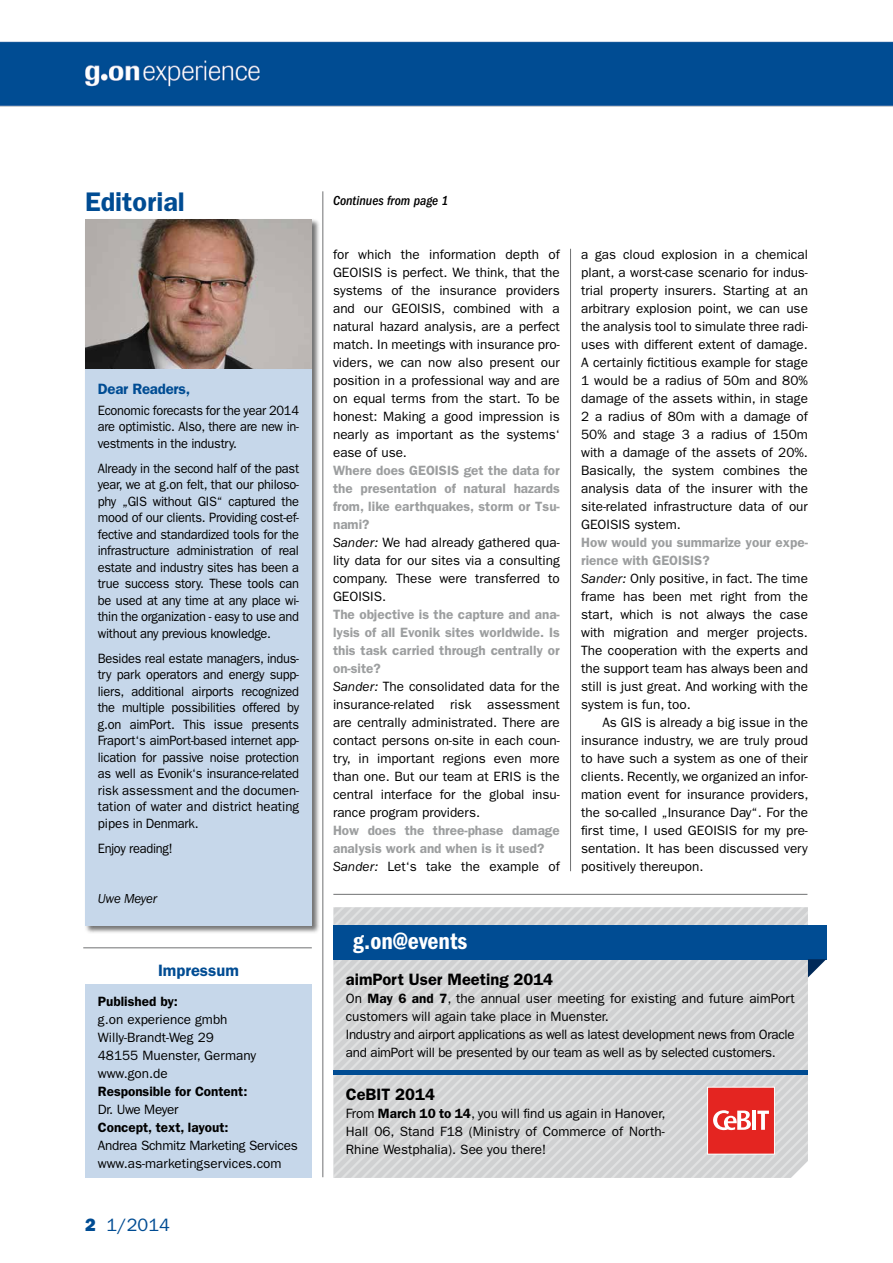
<style>
.page{position:relative;width:893px;height:1263px;background:#fff}
.page>*{position:absolute;margin:0;border:0;box-sizing:border-box;transform-origin:0 0}
.t1{font:600 27px "Franklin Gothic LT";color:#004c93}
.t2{font:600 condensed 24px "Franklin Gothic LT";color:#fff}
.t3{font:18px "Franklin Gothic LT";color:#004c93}
.t4{font:600 16.5px "Franklin Gothic LT";color:#000}
.t5{font:600 16.5px "Franklin Gothic LT";color:#004c93}
.t6{font:600 15px "Franklin Gothic LT";letter-spacing:-.015em;color:#004c93}
.t7{font:13.5px/18px "Franklin Gothic LT";color:#000;text-align:justify}
.t8{font:13.5px/16.5px "Franklin Gothic LT";color:#000;text-align:justify;scale:.95 1}
.t9{font:13.5px/18px "Franklin Gothic LT";letter-spacing:-.02em;color:#000}
.t10{font:600 13.5px/18px "Franklin Gothic LT";color:#9c9e9f}
.t11{font:600 13.5px "Franklin Gothic LT";color:#000}
.t12{font:italic 500 condensed 13.5px "Franklin Gothic LT";color:#000}
.t13{font:13.5px "Franklin Gothic LT";letter-spacing:-.02em;color:#000;scale:.95 1}
.t14{font:italic 13.5px "Franklin Gothic LT";letter-spacing:-.015em;color:#000;scale:.96 1}
.s1{font-weight:800}
.s2{font-weight:400;font-style:italic;color:#000}
.s3{font-weight:400;color:#000}
.s4{font-weight:600;color:#9c9e9f}
.s5{font-style:italic}
.s6{font-weight:600}
</style>
<div class="page">
<div style="left:85px;top:219px;width:236px;height:715px;background:#000;opacity:.55"></div>
<div style="left:85px;top:219px;width:227px;height:706px;background:#c6d7ea"></div>
<img style="left:85px;top:219px;width:227px;height:150px">
<hr style="left:322px;top:191px;width:1px;height:986px;background:#707172">
<div style="left:85px;top:985px;width:227px;height:193px;background:#c6d7ea"></div>
<hr style="left:83px;top:947px;width:229px;height:1px;background:#707172">
<hr style="left:333px;top:894px;width:474px;height:1px;background:#707172">
<hr style="left:570px;top:249px;width:1px;height:622px;background:#707172">
<svg style="left:333px;top:907px;width:493px;height:271px;background:#b7bdc9"></svg>
<div style="left:707px;top:1087px;width:68px;height:67px;border:1px solid #fff"></div>
<img style="left:0;top:41px;width:893px;height:66px">
<h1 class="t1" style="left:85px;top:186px;width:101px">Editorial</h1>
<p class="t6" style="left:98px;top:380px;width:94px">Dear Readers,</p>
<p class="t8" style="left:98px;top:402px;width:213px">Economic forecasts for the year 2014 are optimistic. Also, there are new in&shy;vestments in the industry.</p>
<p class="t8" style="left:98px;top:460px;width:213px">Already in the second half of the past year, we at g.on felt, that our philoso&shy;phy „GIS without GIS“ captured the mood of our clients. Providing cost-ef&shy;fective and standardized tools for the infrastructure administration of real estate and industry sites has been a true success story. These tools can be used at any time at any place wi&shy;thin the organization - easy to use and without any previous knowledge.</p>
<p class="t8" style="left:98px;top:650px;width:213px">Besides real estate managers, indus&shy;try park operators and energy supp&shy;liers, additional airports recognized the multiple possibilities offered by g.on aimPort. This issue presents Fraport‘s aimPort-based internet app&shy;lication for passive noise protection as well as Evonik‘s insurance-related risk assessment and the documen&shy;tation of water and district heating pipes in Denmark.</p>
<p class="t13" style="left:98px;top:840px;width:80px">Enjoy reading!</p>
<p class="t14" style="left:98px;top:891px;width:63px">Uwe Meyer</p>
<p class="t5" style="left:158px;top:960px;width:82px">Impressum</p>
<p class="t11" style="left:98px;top:994px;width:82px">Published by:</p>
<p class="t7" style="left:98px;top:1011px;width:160px;text-align:left">g.on experience gmbh<br>Willy-Brandt-Weg 29<br>48155 Muenster, Germany www.gon.de</p>
<p class="t11" style="left:98px;top:1084px;width:151px">Responsible for Content:</p>
<p class="t9" style="left:98px;top:1101px;width:82px">Dr. Uwe Meyer</p>
<p class="t11" style="left:98px;top:1120px;width:132px">Concept, text, layout:</p>
<p class="t9" style="left:98px;top:1137px;width:201px">Andrea Schmitz Marketing Services www.as-marketingservices.com</p>
<h3 class="t3" style="left:85px;top:1215px;width:86px"><span class="s1">2</span> 1/2014</h3>
<p class="t12" style="left:333px;top:193px;width:117px">Continues from page 1</p>
<p class="t7" style="left:333px;top:246px;width:228px">for which the information depth of GEOISIS is perfect. We think, that the systems of the insurance providers and our GEOISIS, combined with a natural hazard analysis, are a perfect match. In meetings with insurance pro&shy;viders, we can now also present our position in a professional way and are on equal terms from the start. To be honest: Making a good impression is nearly as important as the systems‘ ease of use.</p>
<p class="t10" style="left:333px;top:461px;width:228px">Where does GEOISIS get the data for the presentation of natural hazards from, like earthquakes, storm or Tsu&shy;nami?<br><span class="s2">Sander:</span> <span class="s3">We had already gathered qua&shy;lity data for our sites via a consulting company. These were transferred to<br>GEOISIS.</span></p>
<p class="t7" style="left:333px;top:606px;width:228px;text-align:left"><span class="s4">The objective is the capture and ana&shy;lysis of all Evonik sites worldwide. Is this task carried through centrally or on-site?<br></span><span class="s5">Sander:</span> The consolidated data for the insurance-related risk assessment are centrally administrated. There are contact persons on-site in each coun&shy;try, in important regions even more than one. But our team at ERIS is the central interface for the global insu&shy;rance program providers.</p>
<p class="t10" style="left:333px;top:821px;width:228px">How does the three-phase damage analysis work and when is it used?<br><span class="s2">Sander:</span> <span class="s3">Let‘s take the example of</span></p>
<p class="t7" style="left:581px;top:245px;width:228px">a gas cloud explosion in a chemical plant, a worst-case scenario for indus&shy;trial property insurers. Starting at an arbitrary explosion point, we can use the analysis tool to simulate three radi&shy;uses with different extent of damage.<br>A certainly fictitious example for stage 1 would be a radius of 50m and 80% damage of the assets within, in stage 2 a radius of 80m with a damage of 50% and stage 3 a radius of 150m with a damage of the assets of 20%.<br>Basically, the system combines the analysis data of the insurer with the site-related infrastructure data of our GEOISIS system.</p>
<p class="t7" style="left:581px;top:533px;width:228px;text-align:left"><span class="s4">How would you summarize your expe&shy;rience with GEOISIS?<br></span><span class="s5">Sander:</span> Only positive, in fact. The time frame has been met right from the start, which is not always the case with migration and merger projects.<br>The cooperation with the experts and the support team has always been and still is just great. And working with the system is fun, too.</p>
<p class="t7" style="left:581px;top:713px;width:229px;text-indent:21px">As GIS is already a big issue in the insurance industry, we are truly proud to have such a system as one of their clients. Recently, we organized an infor&shy;mation event for insurance providers, the so-called „Insurance Day“. For the first time, I used GEOISIS for my pre&shy;sentation. It has been discussed very positively thereupon.</p>
<h2 class="t2" style="left:353px;top:928px;width:116px">g.on@events</h2>
<p class="t4" style="left:346px;top:970px;width:209px">aimPort User Meeting 2014</p>
<p class="t9" style="left:346px;top:990px;width:450px">On <span class="s6">May 6 and 7</span>, the annual user meeting for existing and future aimPort customers will again take place in Muenster.<br>Industry and airport applications as well as latest development news from Oracle and aimPort will be presented by our team as well as by selected customers.</p>
<p class="t4" style="left:346px;top:1084px;width:91px">CeBIT 2014</p>
<p class="t7" style="left:346px;top:1104px;width:321px">From <span class="s6">March 10 to 14</span>, you will find us again in Hanover, Hall 06, Stand F18 (Ministry of Commerce of North-Rhine Westphalia). See you there!</p>
</div>
